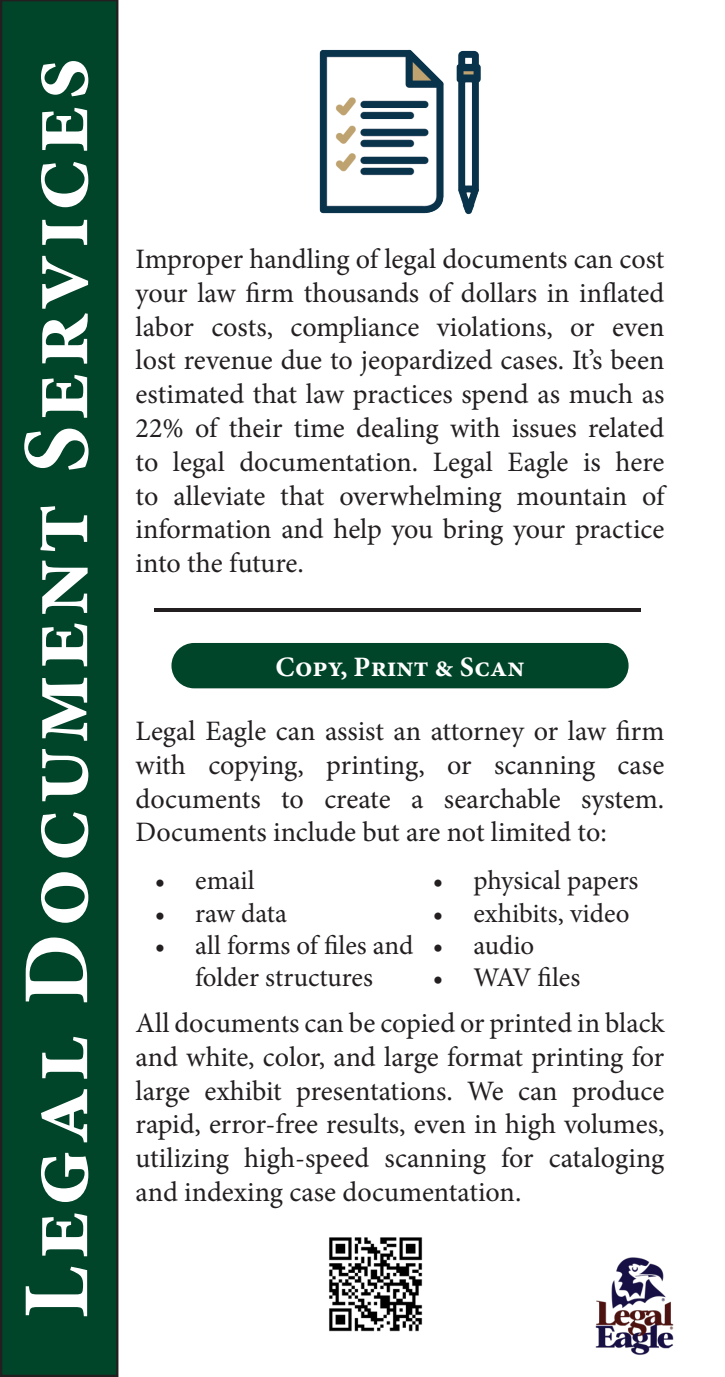
<style>
.page{position:relative;width:725px;height:1377px;background:#fff}
.page>*{position:absolute;margin:0;border:0;box-sizing:border-box;transform-origin:0 0}
.t1{font:700 94.5px "Minion Pro";letter-spacing:.05em;color:#fff}
.t2{font:28.12px/33.8px "Minion Pro";color:#231f20;text-align:justify}
.t3{font:700 28.12px "Minion Pro";color:#fff}
.t4{font:27px/32.4px "Minion Pro";color:#231f20;text-align:center}
</style>
<div class="page">
<div style="left:1px;top:0;width:116px;height:1375px;background:#004529"></div>
<div style="left:0;top:0;width:118px;height:1376px;border:2px solid #231f20"></div>
<img style="left:319px;top:49px;width:162px;height:166px">
<img style="left:595px;top:1257px;width:79px;height:98px">
<hr style="left:155px;top:608px;width:486px;height:3px;background:#231f20">
<div style="left:171px;top:643px;width:457px;height:45px;background:#004529;border-radius:23px"></div>
<img style="left:329px;top:1237px;width:94px;height:95px">
<p class="t1" style="left:-10px;top:1318px;width:1262px;rotate:-90deg">Legal Document Services</p>
<p class="t2" style="left:136px;top:242px;width:530px">Improper handling of legal documents can cost your law firm thousands of dollars in inflated labor costs, compliance violations, or even lost revenue due to jeopardized cases. It’s been estimated that law practices spend as much as 22% of their time dealing with issues related to legal documentation. Legal Eagle is here to alleviate that overwhelming mountain of information and help you bring your practice into the future.</p>
<p class="t3" style="left:275px;top:647px;width:250px">Copy, Print &amp; Scan</p>
<p class="t2" style="left:136px;top:714px;width:530px">Legal Eagle can assist an attorney or law firm with copying, printing, or scanning case documents to create a searchable system.<br>Documents include but are not limited to:</p>
<p class="t4" style="left:155px;top:864px;width:101px">• email</p>
<p class="t4" style="left:155px;top:896px;width:134px">• raw data</p>
<p class="t4" style="left:155px;top:929px;width:260px">• all forms of files and folder structures</p>
<p class="t2" style="left:136px;top:1006px;width:530px">All documents can be copied or printed in black and white, color, and large format printing for large exhibit presentations. We can produce rapid, error-free results, even in high volumes, utilizing high-speed scanning for cataloging and indexing case documentation.</p>
<p class="t4" style="left:433px;top:864px;width:207px">• physical papers</p>
<p class="t4" style="left:433px;top:896px;width:198px">• exhibits, video</p>
<p class="t4" style="left:433px;top:929px;width:103px">• audio</p>
<p class="t4" style="left:433px;top:961px;width:149px">• WAV files</p>
</div>
